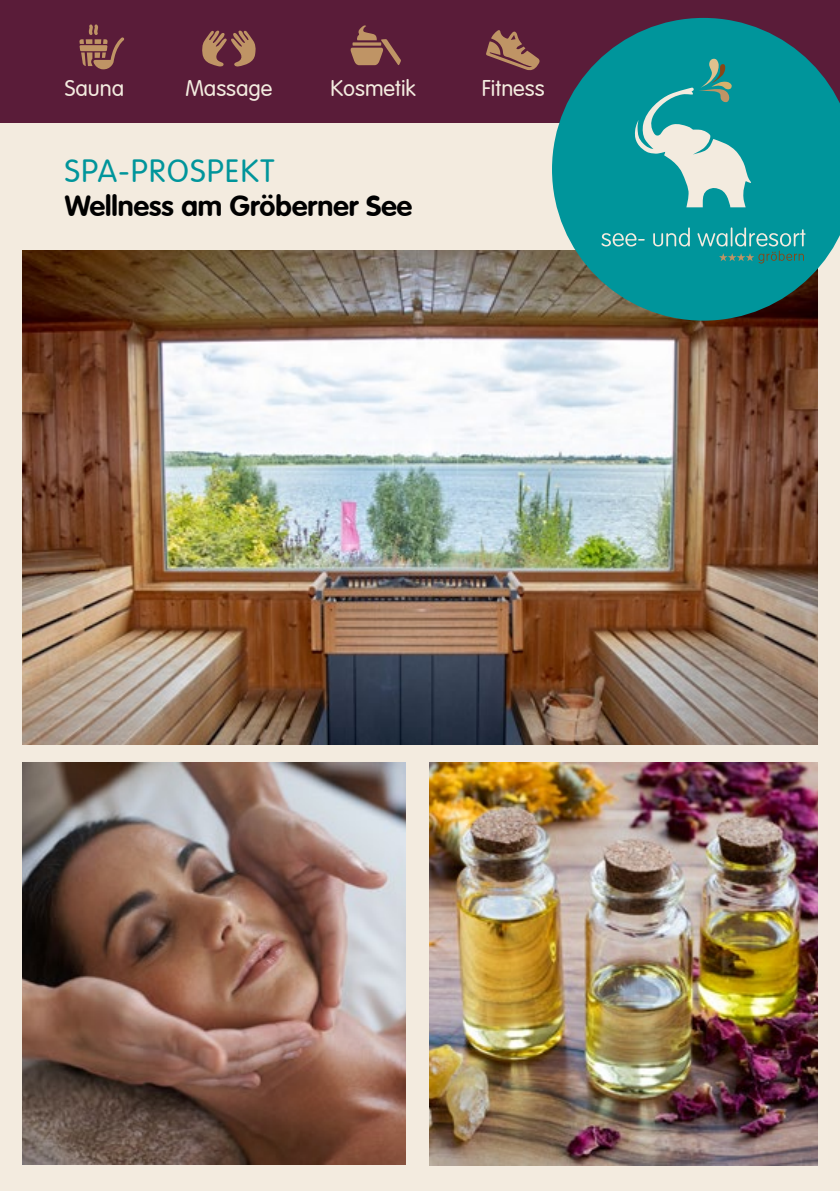
<style>
.page{position:relative;width:840px;height:1191px;background:#fff}
.page>*{position:absolute;margin:0;border:0;box-sizing:border-box;transform-origin:0 0}
.t1{font:300 31.4px "VAG Rounded";letter-spacing:.05em;color:#00959b}
.t2{font:700 28.6px "VAG Rounded";color:#000}
.t3{font:300 22.2px "VAG Rounded";color:#f3ebdf}
</style>
<div class="page">
<div style="left:0;top:0;width:839px;height:1191px;background:#f3ebdf"></div>
<img style="left:429px;top:762px;width:388px;height:403px">
<img style="left:22px;top:250px;width:795px;height:494px">
<div style="left:0;top:0;width:839px;height:124px;background:#5a1c39"></div>
<div style="left:0;top:123px;width:613px;height:126px;background:#f3ebdf"></div>
<svg style="left:551px;top:18px;width:288px;height:303px;fill:#00959b"></svg>
<svg style="left:601px;top:227px;width:204px;height:36px"></svg>
<svg style="left:634px;top:58px;width:117px;height:149px"></svg>
<svg style="left:486px;top:30px;width:53px;height:41px"></svg>
<svg style="left:79px;top:24px;width:45px;height:46px"></svg>
<svg style="left:202px;top:30px;width:53px;height:37px"></svg>
<svg style="left:350px;top:25px;width:51px;height:40px"></svg>
<img style="left:22px;top:762px;width:383px;height:403px">
<p class="t3" style="left:65px;top:75px;width:61px">Sauna</p>
<p class="t3" style="left:185px;top:75px;width:89px">Massage</p>
<p class="t3" style="left:330px;top:75px;width:87px">Kosmetik</p>
<p class="t3" style="left:481px;top:75px;width:64px">Fitness</p>
<h1 class="t1" style="left:65px;top:153px;width:211px">SPA-PROSPEKT</h1>
<p class="t2" style="left:65px;top:189px;width:349px">Wellness am Gröberner See</p>
</div>
